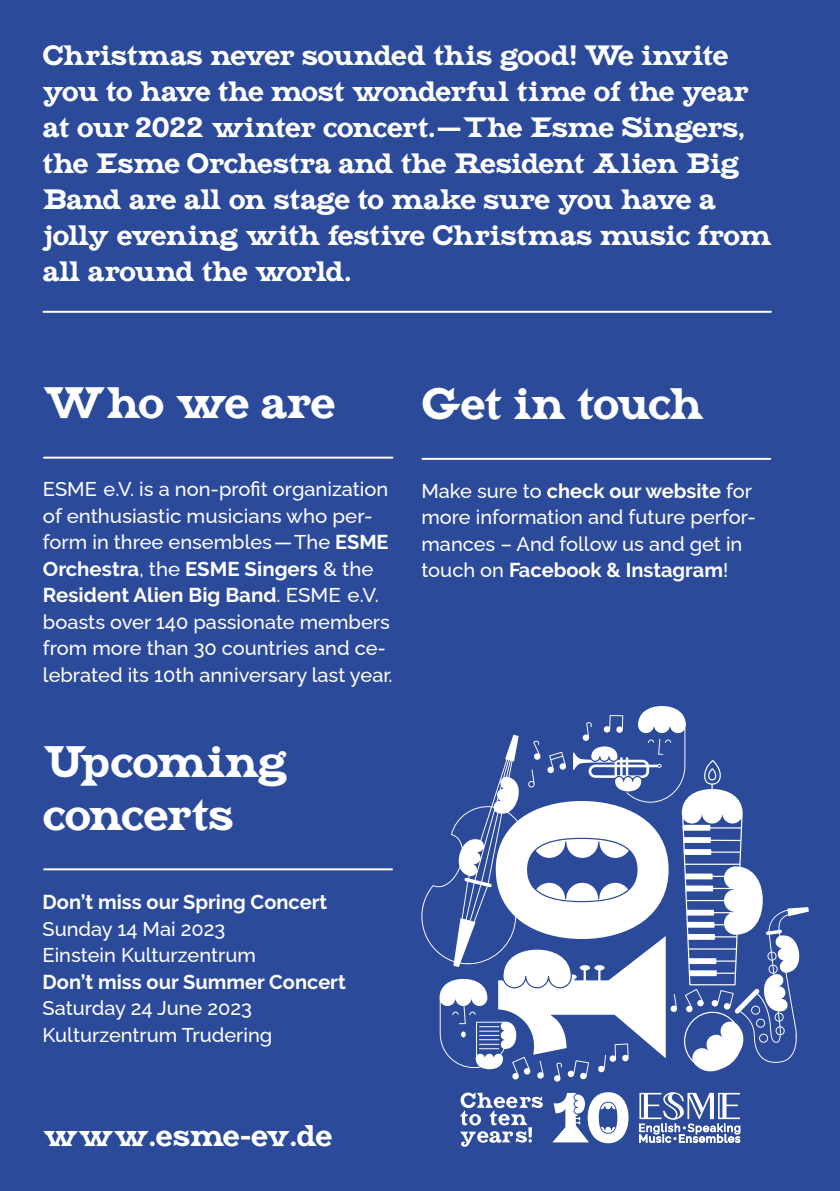
<style>
.page{position:relative;width:840px;height:1191px;background:#fff}
.page>*{position:absolute;margin:0;border:0;box-sizing:border-box;transform-origin:0 0}
.t1{font:44px/52.8px "Combat";letter-spacing:-.035em;color:#fff}
.t2{font:30px "Combat";letter-spacing:-.02em;color:#fff}
.t3{font:28px/36px "Combat";letter-spacing:-.04em;color:#fff}
.t4{font:500 20px/26.4px "Raleway";color:#fff}
.t5{font:700 20px "Raleway";color:#fff}
.s1{font-weight:700}
</style>
<div class="page">
<div style="left:0;top:0;width:839px;height:1191px;background:#2c4a9a"></div>
<svg style="left:460px;top:1092px;width:83px;height:54px"></svg>
<svg style="left:552px;top:1092px;width:76px;height:51px"></svg>
<svg style="left:439px;top:706px;width:369px;height:375px"></svg>
<svg style="left:639px;top:1092px;width:100px;height:50px"></svg>
<hr style="left:44px;top:456px;width:348px;height:2px;background:#fff">
<hr style="left:44px;top:868px;width:348px;height:2px;background:#fff">
<hr style="left:422px;top:458px;width:347px;height:2px;background:#fff">
<hr style="left:44px;top:311px;width:726px;height:2px;background:#fff">
<p class="t3" style="left:43px;top:37px;width:730px">Christmas never sounded this good! We invite you to have the most wonderful time of the year at our 2022 winter concert.—The Esme Singers, the Esme Orchestra and the Resident Alien Big Band are all on stage to make sure you have a jolly evening with festive Christmas music from all around the world.</p>
<h1 class="t1" style="left:43px;top:376px;width:294px">Who we are</h1>
<p class="t4" style="left:43px;top:473px;width:351px">ESME e.V. is a non-profit organization of enthusiastic musicians who per&shy;form in three ensembles — The <span class="s1">ESME Orchestra</span>, the <span class="s1">ESME Singers</span> &amp; the <span class="s1">Resident Alien Big Band</span>. ESME e.V. boasts over 140 passionate members from more than 30 countries and ce&shy;lebrated its 10th anniversary last year.</p>
<h1 class="t1" style="left:43px;top:735px;width:246px">Upcoming concerts</h1>
<p class="t5" style="left:43px;top:890px;width:286px">Don’t miss our Spring Concert</p>
<p class="t4" style="left:43px;top:913px;width:215px">Sunday 14 Mai 2023<br>Einstein Kulturzentrum</p>
<p class="t5" style="left:43px;top:970px;width:304px">Don’t miss our Summer Concert</p>
<p class="t4" style="left:43px;top:992px;width:231px">Saturday 24 June 2023<br>Kulturzentrum Trudering</p>
<h1 class="t1" style="left:421px;top:377px;width:284px">Get in touch</h1>
<p class="t4" style="left:421px;top:475px;width:336px">Make sure to <span class="s1">check our website</span> for more information and future perfor&shy;mances – And follow us and get in touch on <span class="s1">Facebook &amp; Instagram</span>!</p>
<h2 class="t2" style="left:43px;top:1117px;width:290px">www.esme-ev.de</h2>
</div>
